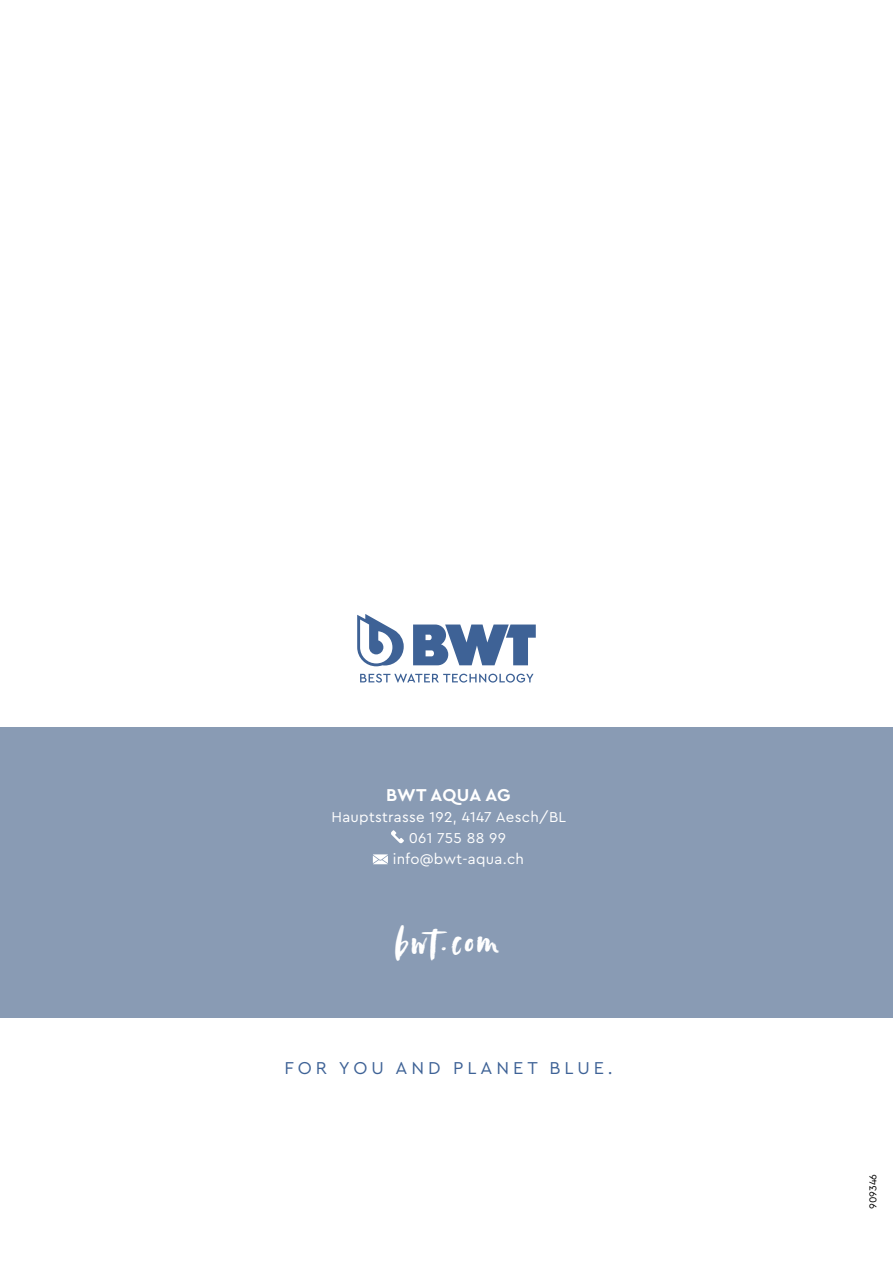
<style>
.page{position:relative;width:893px;height:1263px;background:#fff}
.page>*{position:absolute;margin:0;border:0;box-sizing:border-box;transform-origin:0 0}
.t1{font:42.75px "Avallon";letter-spacing:.06em;color:#fff}
.Best-Nummern{font:18px "Cera PRO";letter-spacing:.22em;color:#3e6296}
.Best-Nummern-2{font:700 18px "Cera PRO";letter-spacing:.005em;color:#fff}
.Best-Nummern-3{font:15px "Cera PRO";letter-spacing:.02em;color:#fff}
.ART-NR{font:10.5px "Cera PRO";color:#000}
</style>
<div class="page">
<div style="left:0;top:727px;width:893px;height:290px;background:#899bb4"></div>
<svg style="left:391px;top:830px;width:13px;height:13px"></svg>
<svg style="left:373px;top:854px;width:15px;height:10px"></svg>
<svg style="left:360px;top:674px;width:174px;height:9px"></svg>
<svg style="left:413px;top:624px;width:123px;height:41px"></svg>
<svg style="left:357px;top:614px;width:47px;height:52px"></svg>
<p class="Best-Nummern-2" style="left:386px;top:783px;width:126px">BWT AQUA AG</p>
<p class="Best-Nummern-3" style="left:332px;top:807px;width:236px">Hauptstrasse 192, 4147 Aesch/BL</p>
<p class="Best-Nummern-3" style="left:409px;top:828px;width:99px">061 755 88 99</p>
<p class="Best-Nummern-3" style="left:393px;top:849px;width:133px">info@bwt-aqua.ch</p>
<p class="t1" style="left:395px;top:914px;width:105px">bwt.com</p>
<p class="Best-Nummern" style="left:284px;top:1056px;width:330px">FOR YOU AND PLANET BLUE.</p>
<p class="ART-NR" style="left:866px;top:1209px;width:37px;rotate:-90deg">909346</p>
</div>
